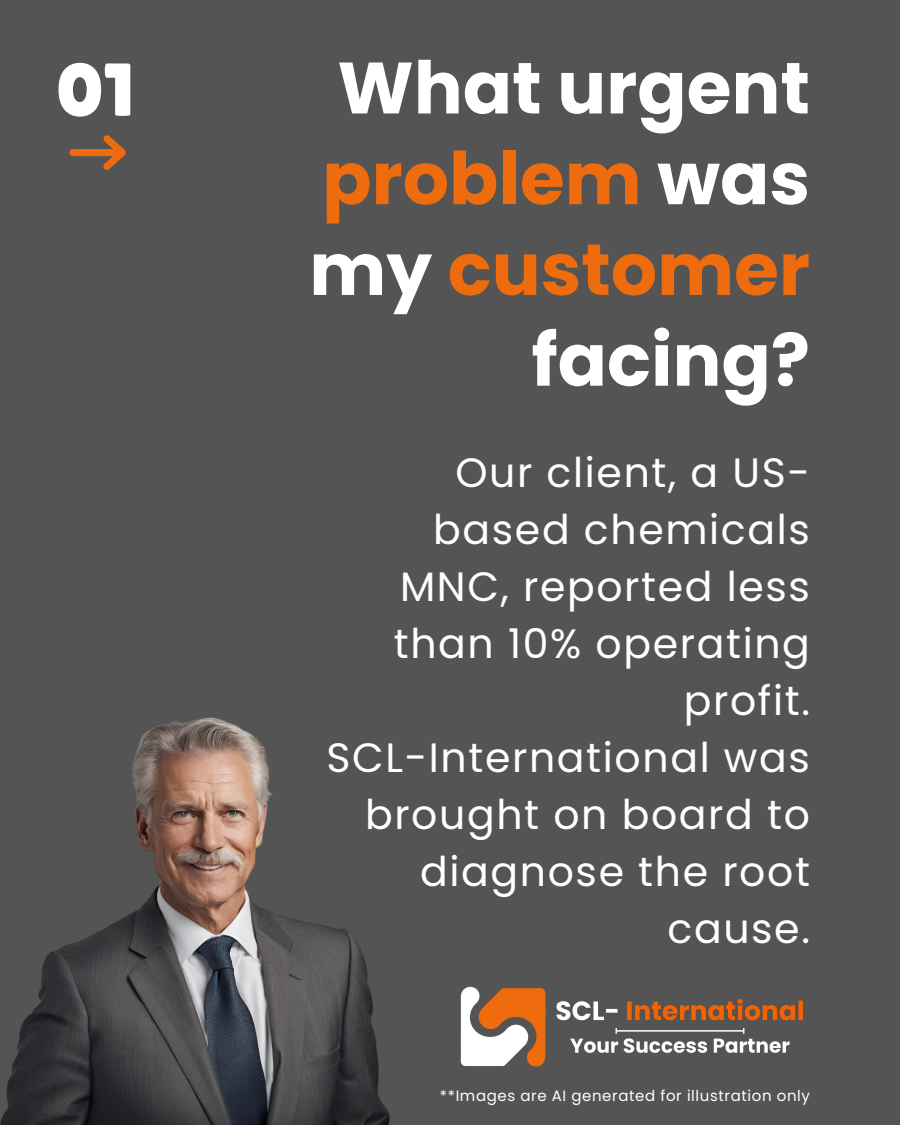
<style>
.page{position:relative;width:900px;height:1125px;background:#545454}
.page>*{position:absolute;margin:0;border:0;box-sizing:border-box;transform-origin:0 0}
.t1{font:74.9px "Lilita One";color:#fff}
.t2{font:700 72.6px/90.8px "Poppins";color:#fff;text-align:right}
.t3{font:41px/57px "Poppins";letter-spacing:.04em;color:#fff;text-align:right}
.t4{font:15px "Poppins";letter-spacing:.04em;color:#fff}
.s1{color:#ee6c0e}
</style>
<div class="page">
<svg style="left:69px;top:135px;width:57px;height:35px"></svg>
<img style="left:460px;top:986px;width:343px;height:81px">
<img style="left:0;top:717px;width:390px;height:408px">
<p class="t1" style="left:56px;top:47px;width:80px">01</p>
<p class="t2" style="left:309px;top:43px;width:502px">What urgent <span class="s1">problem</span> was my <span class="s1">customer </span>facing?</p>
<p class="t3" style="left:394px;top:445px;width:418px">Our client, a US&shy;based chemicals<br>MNC, reported less than 10% operating profit.</p>
<p class="t3" style="left:326px;top:730px;width:485px">SCL-International was brought on board to diagnose the root cause.</p>
<p class="t4" style="left:440px;top:1085px;width:372px">**Images are AI generated for illustration only</p>
</div>
